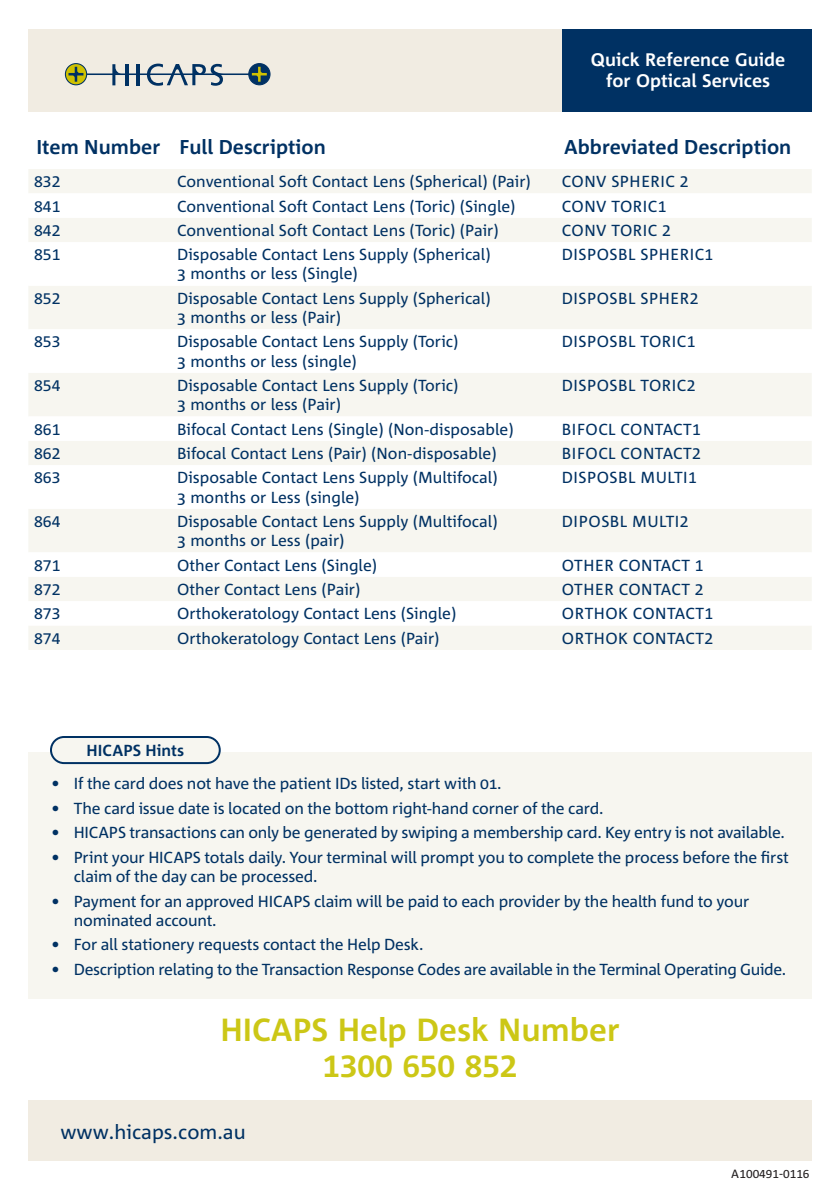
<style>
.page{position:relative;width:840px;height:1191px;background:#fff}
.page>*{position:absolute;margin:0;border:0;box-sizing:border-box;transform-origin:0 0}
.t1{font:700 32px "Corpid";color:#ccc716}
.t2{font:700 32px "Corpid Caps";color:#ccc716}
.t3{font:700 20px "Corpid";color:#003163}
.t4{font:20px "Corpid";color:#003163}
.t5{font:700 18.2px/21.2px "Corpid";color:#fff;text-align:center}
.t6{font:16px/19.2px "Corpid";letter-spacing:-.005em;color:#003163}
.t7{font:16px "Corpid Caps";color:#003163}
.t8{font:700 16px "Corpid";letter-spacing:.005em;color:#003163}
.t9{font:12px "Corpid Caps";color:#231f20}
</style>
<div class="page">
<div style="left:28px;top:29px;width:594px;height:82px;background:#f1ece2"></div>
<div style="left:561px;top:29px;width:250px;height:82px;background:#003163"></div>
<div style="left:28px;top:1100px;width:783px;height:61px;background:#f1ece2"></div>
<hr style="left:136px;top:64px;width:3px;height:21px;background:#003163">
<div style="left:83px;top:74px;width:169px;height:1px;border:1px solid #003163"></div>
<svg style="left:65px;top:64px;width:22px;height:21px"></svg>
<div style="left:65px;top:63px;width:22px;height:22px;border:1px solid #003163;border-radius:50%"></div>
<svg style="left:68px;top:67px;width:15px;height:15px"></svg>
<div style="left:249px;top:64px;width:21px;height:21px;background:#003163;border-radius:50%"></div>
<div style="left:248px;top:63px;width:22px;height:22px;border:1px solid #003163;border-radius:50%"></div>
<svg style="left:252px;top:67px;width:15px;height:15px"></svg>
<hr style="left:125px;top:64px;width:3px;height:21px;background:#003163">
<svg style="left:112px;top:64px;width:10px;height:21px"></svg>
<svg style="left:147px;top:64px;width:76px;height:22px"></svg>
<div style="left:29px;top:169px;width:782px;height:481px;background:#f7f6f0"></div>
<svg style="left:29px;top:193px;width:782px;height:432px"></svg>
<div style="left:28px;top:752px;width:783px;height:247px;background:#f7f6f0"></div>
<div style="left:51px;top:737px;width:169px;height:26px;background:#f7f6f0;border-radius:13px"></div>
<div style="left:50px;top:736px;width:171px;height:28px;border:2px solid #003163;border-radius:13px"></div>
<p class="t5" style="left:590px;top:49px;width:196px">Quick Reference Guide for Optical Services</p>
<p class="t3" style="left:36px;top:136px;width:291px">Item Number Full Description</p>
<p class="t3" style="left:564px;top:136px;width:228px">Abbreviated Description</p>
<p class="t7" style="left:34px;top:173px;width:28px">832</p>
<p class="t6" style="left:177px;top:172px;width:355px">Conventional Soft Contact Lens (Spherical) (Pair)</p>
<p class="t7" style="left:561px;top:173px;width:128px">CONV SPHERIC 2</p>
<p class="t7" style="left:34px;top:197px;width:28px">841</p>
<p class="t6" style="left:177px;top:196px;width:340px">Conventional Soft Contact Lens (Toric) (Single)</p>
<p class="t7" style="left:561px;top:197px;width:106px">CONV TORIC1</p>
<p class="t7" style="left:34px;top:221px;width:28px">842</p>
<p class="t6" style="left:177px;top:221px;width:323px">Conventional Soft Contact Lens (Toric) (Pair)</p>
<p class="t7" style="left:561px;top:221px;width:110px">CONV TORIC 2</p>
<p class="t7" style="left:34px;top:246px;width:28px">851</p>
<p class="t6" style="left:177px;top:245px;width:315px">Disposable Contact Lens Supply (Spherical)<br>3 months or less (Single)</p>
<p class="t7" style="left:561px;top:246px;width:153px">DISPOSBL SPHERIC1</p>
<p class="t7" style="left:34px;top:289px;width:28px">852</p>
<p class="t6" style="left:177px;top:289px;width:315px">Disposable Contact Lens Supply (Spherical)<br>3 months or less (Pair)</p>
<p class="t7" style="left:561px;top:289px;width:138px">DISPOSBL SPHER2</p>
<p class="t7" style="left:34px;top:333px;width:28px">853</p>
<p class="t6" style="left:177px;top:332px;width:283px">Disposable Contact Lens Supply (Toric)<br>3 months or less (single)</p>
<p class="t7" style="left:561px;top:333px;width:135px">DISPOSBL TORIC1</p>
<p class="t7" style="left:34px;top:377px;width:28px">854</p>
<p class="t6" style="left:177px;top:376px;width:283px">Disposable Contact Lens Supply (Toric)<br>3 months or less (Pair)</p>
<p class="t7" style="left:561px;top:377px;width:135px">DISPOSBL TORIC2</p>
<p class="t7" style="left:34px;top:420px;width:28px">861</p>
<p class="t6" style="left:177px;top:419px;width:338px">Bifocal Contact Lens (Single) (Non-disposable)</p>
<p class="t7" style="left:561px;top:420px;width:141px">BIFOCL CONTACT1</p>
<p class="t7" style="left:34px;top:445px;width:28px">862</p>
<p class="t6" style="left:177px;top:444px;width:321px">Bifocal Contact Lens (Pair) (Non-disposable)</p>
<p class="t7" style="left:561px;top:445px;width:141px">BIFOCL CONTACT2</p>
<p class="t7" style="left:34px;top:469px;width:28px">863</p>
<p class="t6" style="left:177px;top:468px;width:322px">Disposable Contact Lens Supply (Multifocal)<br>3 months or Less (single)</p>
<p class="t7" style="left:561px;top:469px;width:136px">DISPOSBL MULTI1</p>
<p class="t7" style="left:34px;top:512px;width:28px">864</p>
<p class="t6" style="left:177px;top:512px;width:322px">Disposable Contact Lens Supply (Multifocal)<br>3 months or Less (pair)</p>
<p class="t7" style="left:561px;top:512px;width:128px">DIPOSBL MULTI2</p>
<p class="t7" style="left:34px;top:556px;width:28px">871</p>
<p class="t6" style="left:177px;top:555px;width:201px">Other Contact Lens (Single)</p>
<p class="t7" style="left:561px;top:556px;width:143px">OTHER CONTACT 1</p>
<p class="t7" style="left:34px;top:580px;width:28px">872</p>
<p class="t6" style="left:177px;top:580px;width:184px">Other Contact Lens (Pair)</p>
<p class="t7" style="left:561px;top:580px;width:143px">OTHER CONTACT 2</p>
<p class="t7" style="left:34px;top:605px;width:28px">873</p>
<p class="t6" style="left:177px;top:604px;width:280px">Orthokeratology Contact Lens (Single)</p>
<p class="t7" style="left:561px;top:605px;width:153px">ORTHOK CONTACT1</p>
<p class="t7" style="left:34px;top:629px;width:28px">874</p>
<p class="t6" style="left:177px;top:628px;width:264px">Orthokeratology Contact Lens (Pair)</p>
<p class="t7" style="left:561px;top:629px;width:153px">ORTHOK CONTACT2</p>
<p class="t8" style="left:86px;top:742px;width:99px">HICAPS Hints</p>
<p class="t6" style="left:51px;top:774px;width:452px">• If the card does not have the patient IDs listed, start with 01.</p>
<p class="t6" style="left:51px;top:798px;width:553px">• The card issue date is located on the bottom right-hand corner of the card.</p>
<p class="t6" style="left:51px;top:823px;width:735px">• HICAPS transactions can only be generated by swiping a membership card. Key entry is not available.</p>
<p class="t6" style="left:74px;top:848px;width:716px;text-indent:-23px">• Print your HICAPS totals daily. Your terminal will prompt you to complete the process before the first claim of the day can be processed.</p>
<p class="t6" style="left:74px;top:892px;width:676px;text-indent:-23px">• Payment for an approved HICAPS claim will be paid to each provider by the health fund to your nominated account.</p>
<p class="t6" style="left:51px;top:935px;width:373px">• For all stationery requests contact the Help Desk.</p>
<p class="t6" style="left:51px;top:960px;width:736px">• Description relating to the Transaction Response Codes are available in the Terminal Operating Guide.</p>
<h1 class="t1" style="left:220px;top:1011px;width:400px">HICAPS Help Desk Number</h1>
<h1 class="t2" style="left:322px;top:1047px;width:197px">1300 650 852</h1>
<p class="t4" style="left:60px;top:1120px;width:187px">www.hicaps.com.au</p>
<p class="t9" style="left:730px;top:1167px;width:80px">A100491-0116</p>
</div>
